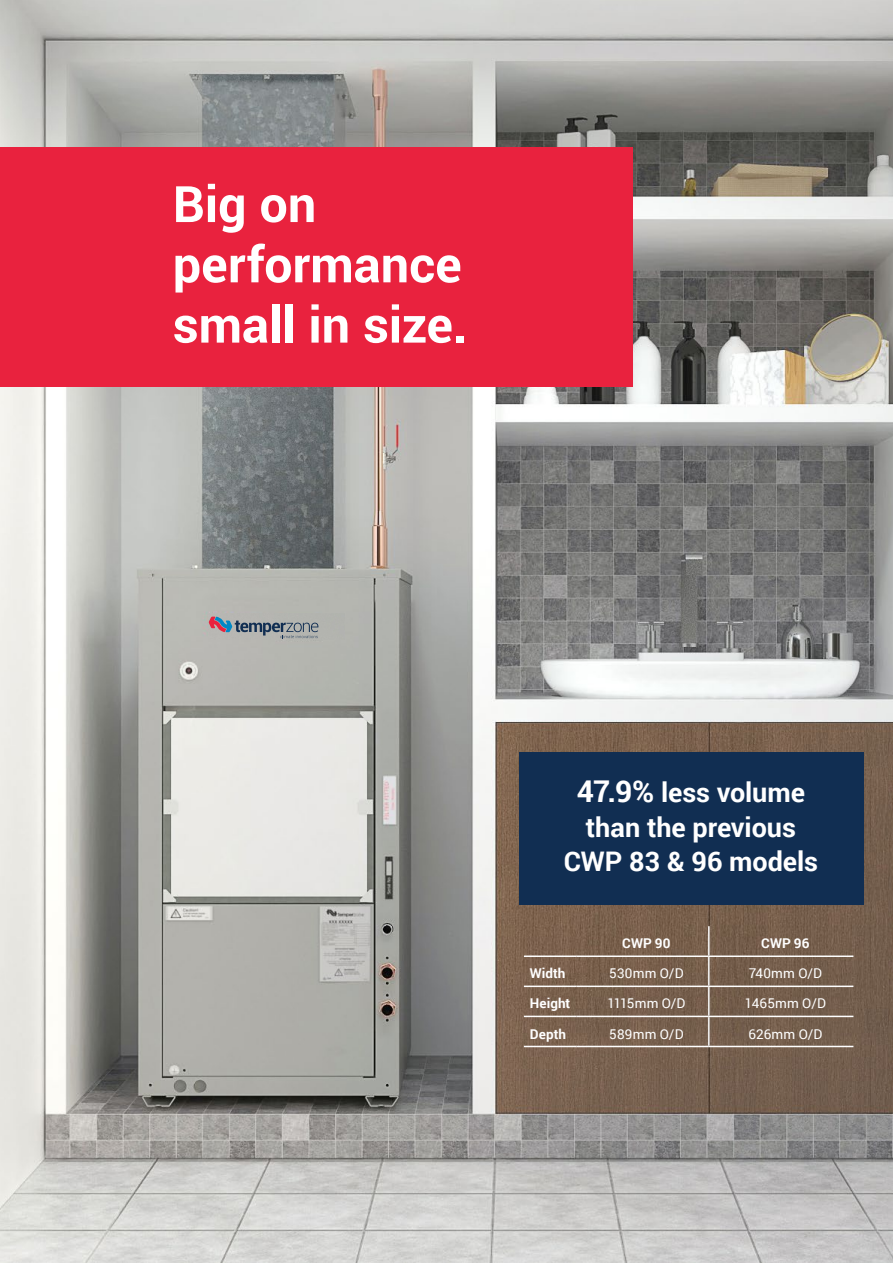
<style>
.page{position:relative;width:893px;height:1263px;background:#fff}
.page>*{position:absolute;margin:0;border:0;box-sizing:border-box;transform-origin:0 0}
.t1{font:700 50.25px/60.3px "Roboto";color:#fff}
.t2{font:700 27px/34.5px "Roboto";letter-spacing:-.005em;color:#fff;text-align:center}
.t3{font:13.5px "Roboto";letter-spacing:.015em;color:#fff}
.t4{font:700 13.5px "Roboto";letter-spacing:.005em;color:#fff}
.s1{font-size:30px}
</style>
<div class="page">
<img style="left:0;top:0;width:893px;height:1263px">
<div style="left:0;top:148px;width:632px;height:239px;background:#e9223e"></div>
<div style="left:519px;top:753px;width:344px;height:152px;background:#112e52"></div>
<hr style="left:708px;top:957px;width:2px;height:28px;background:#fff">
<hr style="left:576px;top:985px;width:133px;height:2px;background:#fff">
<hr style="left:709px;top:985px;width:144px;height:2px;background:#fff">
<hr style="left:708px;top:987px;width:2px;height:29px;background:#fff">
<hr style="left:708px;top:1017px;width:2px;height:29px;background:#fff">
<hr style="left:708px;top:926px;width:2px;height:29px;background:#fff">
<hr style="left:524px;top:985px;width:52px;height:2px;background:#fff">
<hr style="left:524px;top:1016px;width:52px;height:1px;background:#fff">
<hr style="left:576px;top:1016px;width:133px;height:1px;background:#fff">
<hr style="left:709px;top:1016px;width:144px;height:1px;background:#fff">
<hr style="left:524px;top:1046px;width:52px;height:1px;background:#fff">
<hr style="left:576px;top:1046px;width:133px;height:1px;background:#fff">
<hr style="left:709px;top:1046px;width:144px;height:1px;background:#fff">
<hr style="left:524px;top:955px;width:52px;height:2px;background:#fff">
<hr style="left:576px;top:955px;width:133px;height:2px;background:#fff">
<hr style="left:709px;top:955px;width:144px;height:2px;background:#fff">
<img style="left:209px;top:613px;width:135px;height:26px">
<svg style="left:209px;top:617px;width:109px;height:21px;background:#91939b"></svg>
<h1 class="t1" style="left:173px;top:172px;width:296px">Big on performance small in size.</h1>
<h2 class="t2" style="left:564px;top:774px;width:256px"><span class="s1">47.9%</span> less volume than the previous<br>CWP 83 &amp; 96 models</h2>
<p class="t4" style="left:622px;top:934px;width:50px">CWP 90</p>
<p class="t4" style="left:761px;top:934px;width:50px">CWP 96</p>
<p class="t4" style="left:530px;top:964px;width:37px">Width</p>
<p class="t3" style="left:609px;top:964px;width:76px">530mm O/D</p>
<p class="t3" style="left:749px;top:964px;width:75px">740mm O/D</p>
<p class="t4" style="left:530px;top:994px;width:42px">Height</p>
<p class="t3" style="left:607px;top:994px;width:80px">1115mm O/D</p>
<p class="t3" style="left:745px;top:994px;width:83px">1465mm O/D</p>
<p class="t4" style="left:530px;top:1024px;width:38px">Depth</p>
<p class="t3" style="left:609px;top:1024px;width:76px">589mm O/D</p>
<p class="t3" style="left:748px;top:1024px;width:76px">626mm O/D</p>
</div>
